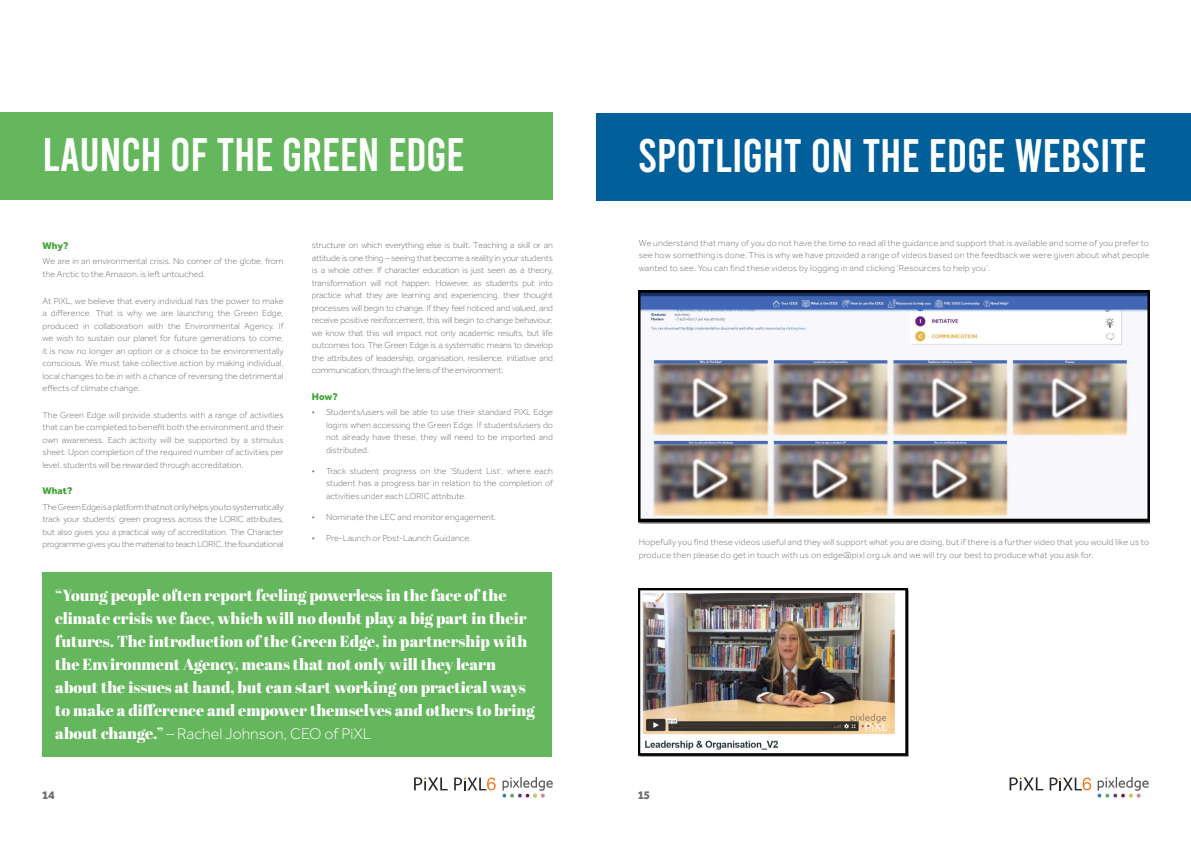
<style>
.page{position:relative;width:1191px;height:842px;background:#fff}
.page>*{position:absolute;margin:0;border:0;box-sizing:border-box;transform-origin:0 0}
.t1{font:47px "Bebas";letter-spacing:-.005em;color:#fff}
.t2{font:16px/23px "Abril Fatface";color:#fff}
.t3{font:300 16px "Effra";color:#fff}
.t4{font:800 12px "Effra";color:#6e6e6e}
.t5{font:800 10px "Effra";color:#3fa535}
.t6{font:300 9px/12.5px "Effra";color:#6e6e6e;text-align:justify}
.t7{font:300 9px/12.5px "Effra";letter-spacing:.02em;color:#6e6e6e}
.s1{font-family:"Abril Fatface";font-weight:400}
</style>
<div class="page">
<img style="left:502px;top:777px;width:51px;height:21px">
<img style="left:1097px;top:777px;width:51px;height:21px">
<svg style="left:414px;top:777px;width:34px;height:13px"></svg>
<svg style="left:1009px;top:777px;width:34px;height:13px"></svg>
<svg style="left:454px;top:777px;width:42px;height:13px"></svg>
<svg style="left:1049px;top:777px;width:42px;height:13px"></svg>
<div style="left:596px;top:113px;width:595px;height:88px;background:#01609a"></div>
<img style="left:639px;top:291px;width:510px;height:233px">
<img style="left:639px;top:588px;width:269px;height:169px">
<div style="left:43px;top:573px;width:508px;height:184px;background:#65b75d"></div>
<div style="left:0;top:112px;width:553px;height:88px;background:#65b75d"></div>
<h1 class="t1" style="left:43px;top:131px;width:423px">LAUNCH OF THE GREEN EDGE</h1>
<p class="t5" style="left:43px;top:239px;width:27px">Why?</p>
<p class="t6" style="left:43px;top:255px;width:242px">We are in an environmental crisis. No corner of the globe, from the Arctic to the Amazon, is left untouched.</p>
<p class="t6" style="left:43px;top:294px;width:242px">At PiXL, we believe that every individual has the power to make a difference. That is why we are launching the Green Edge, produced in collaboration with the Environmental Agency. If we wish to sustain our planet for future generations to come, it is now no longer an option or a choice to be environmentally conscious. We must take collective action by making individual, local changes to be in with a chance of reversing the detrimental effects of climate change.</p>
<p class="t6" style="left:43px;top:408px;width:242px">The Green Edge will provide students with a range of activities that can be completed to benefit both the environment and their own awareness. Each activity will be supported by a stimulus sheet. Upon completion of the required number of activities per level, students will be rewarded through accreditation.</p>
<p class="t5" style="left:43px;top:485px;width:32px">What?</p>
<p class="t6" style="left:43px;top:500px;width:242px">The Green Edge is a platform that not only helps you to systematically track your students’ green progress across the LORIC attributes, but also gives you a practical way of accreditation. The Character programme gives you the material to teach LORIC, the foundational</p>
<p class="t6" style="left:312px;top:239px;width:242px">structure on which everything else is built. Teaching a skill or an attitude is one thing – seeing that become a reality in your students is a whole other. If character education is just seen as a theory, transformation will not happen. However, as students put into practice what they are learning and experiencing, their thought processes will begin to change. If they feel noticed and valued, and receive positive reinforcement, this will begin to change behaviour; we know that this will impact not only academic results, but life outcomes too. The Green Edge is a systematic means to develop the attributes of leadership, organisation, resilience, initiative and communication, through the lens of the environment.</p>
<p class="t5" style="left:312px;top:390px;width:27px">How?</p>
<p class="t6" style="left:326px;top:406px;width:228px;text-indent:-14px">• Students/users will be able to use their standard PiXL Edge logins when accessing the Green Edge. If students/users do not already have these, they will need to be imported and distributed.</p>
<p class="t6" style="left:326px;top:465px;width:228px;text-indent:-14px">• Track student progress on the ‘Student List’, where each student has a progress bar in relation to the completion of activities under each LORIC attribute.</p>
<p class="t6" style="left:312px;top:511px;width:186px">• Nominate the LEC and monitor engagement.</p>
<p class="t6" style="left:312px;top:532px;width:161px">• Pre-Launch or Post-Launch Guidance.</p>
<p class="t2" style="left:55px;top:583px;width:481px">“Young people often report feeling powerless in the face of the climate crisis we face, which will no doubt play a big part in their futures. The introduction of the Green Edge, in partnership with the Environment Agency, means that not only will they learn about the issues at hand, but can start working on practical ways to make a difference and empower themselves and others to bring</p>
<h2 class="t3" style="left:55px;top:724px;width:318px"><span class="s1">about change.”</span> – Rachel Johnson, CEO of PiXL</h2>
<h1 class="t1" style="left:638px;top:132px;width:510px">SPOTLIGHT ON THE EDGE WEBSITE</h1>
<p class="t6" style="left:639px;top:236px;width:512px">We understand that many of you do not have the time to read all the guidance and support that is available and some of you prefer to see how something is done. This is why we have provided a range of videos based on the feedback we were given about what people wanted to see. You can find these videos by logging in and clicking ‘Resources to help you’.</p>
<p class="t7" style="left:639px;top:536px;width:512px">Hopefully you find these videos useful and they will support what you are doing, but if there is a further video that you would like us to produce then please do get in touch with us on edge@pixl.org.uk and we will try our best to produce what you ask for.</p>
<h3 class="t4" style="left:43px;top:788px;width:14px">14</h3>
<h3 class="t4" style="left:638px;top:788px;width:14px">15</h3>
</div>
